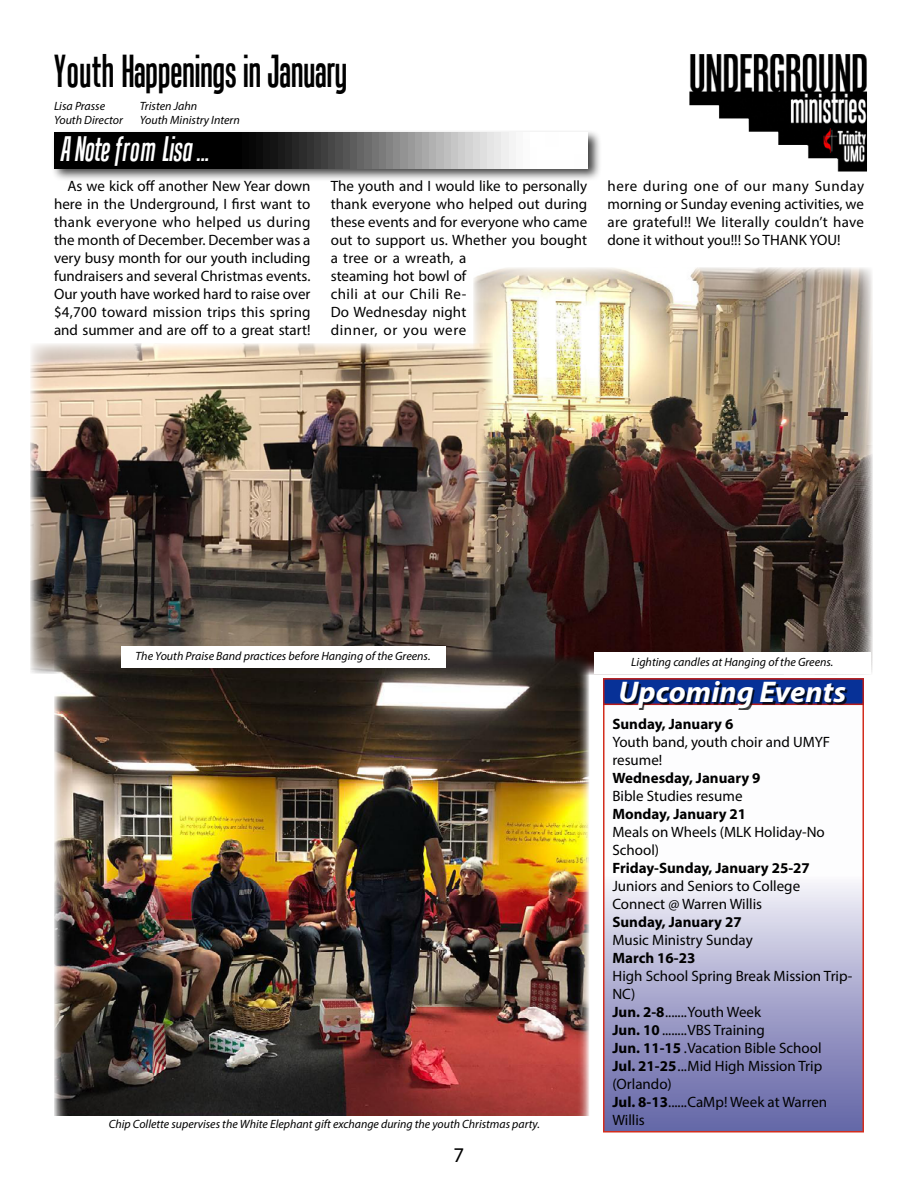
<style>
.page{position:relative;width:918px;height:1188px;background:#fff}
.page>*{position:absolute;margin:0;border:0;box-sizing:border-box;transform-origin:0 0}
.t1{font:45px "Tandelle";color:#000}
.t2{font:italic 34.5px "Tandelle";color:#fff}
.t3{font:italic 700 30px "Myriad Pro";color:#fff}
.t4{font:21px "Myriad Pro";color:#000}
.t5{font:15px/18px "Myriad Pro";color:#000}
.t6{font:700 15px "Myriad Pro";color:#000}
.t7{font:italic 12px/13.5px "Myriad Pro";color:#000}
.s1{font-weight:700}
</style>
<div class="page">
<svg style="left:606px;top:705px;width:255px;height:424px"></svg>
<div style="left:603px;top:678px;width:261px;height:454px;border:2px solid #d32d1d"></div>
<div style="left:51px;top:130px;width:551px;height:51px;background:#000;opacity:.75"></div>
<img style="left:54px;top:132px;width:534px;height:36px">
<img style="left:689px;top:54px;width:178px;height:118px">
<div style="left:603px;top:678px;width:261px;height:27px;background:#073197;border:2px solid #b31d1e"></div>
<div style="left:623px;top:683px;width:225px;height:27px;background:#000;opacity:.75"></div>
<img style="left:473px;top:268px;width:400px;height:406px">
<img style="left:30px;top:343px;width:462px;height:331px">
<img style="left:54px;top:654px;width:536px;height:462px">
<div style="left:594px;top:653px;width:277px;height:21px;background:#fff"></div>
<div style="left:121px;top:646px;width:324px;height:22px;background:#fff"></div>
<h1 class="t1" style="left:54px;top:45px;width:295px">Youth Happenings in January</h1>
<p class="t7" style="left:54px;top:99px;width:70px">Lisa Prasse<br>Youth Director</p>
<p class="t7" style="left:140px;top:99px;width:101px">Tristen Jahn<br>Youth Ministry Intern</p>
<h2 class="t2" style="left:60px;top:129px;width:150px">A Note from Lisa ...</h2>
<p class="t5" style="left:54px;top:177px;width:258px;text-align:justify;text-indent:14px">As we kick off another New Year down here in the Underground, I first want to thank everyone who helped us during the month of December. December was a very busy month for our youth including fundraisers and several Christmas events.<br>Our youth have worked hard to raise over $4,700 toward mission trips this spring and summer and are off to a great start!</p>
<p class="t5" style="left:331px;top:177px;width:258px">The youth and I would like to personally thank everyone who helped out during these events and for everyone who came out to support us. Whether you bought a tree or a wreath, a<br>steaming hot bowl of<br>chili at our Chili Re-<br>Do Wednesday night<br>dinner, or you were</p>
<p class="t5" style="left:608px;top:177px;width:258px;text-align:justify">here during one of our many Sunday morning or Sunday evening activities, we are grateful!! We literally couldn’t have done it without you!!! So THANK YOU!</p>
<p class="t7" style="left:136px;top:649px;width:296px">The Youth Praise Band practices before Hanging of the Greens.</p>
<p class="t7" style="left:109px;top:1117px;width:433px">Chip Collette supervises the White Elephant gift exchange during the youth Christmas party.</p>
<h3 class="t4" style="left:454px;top:1142px;width:12px">7</h3>
<p class="t7" style="left:631px;top:655px;width:204px">Lighting candles at Hanging of the Greens.</p>
<h3 class="t3" style="left:618px;top:673px;width:229px">Upcoming Events</h3>
<p class="t6" style="left:612px;top:714px;width:123px">Sunday, January 6</p>
<p class="t5" style="left:612px;top:733px;width:219px">Youth band, youth choir and UMYF resume!</p>
<p class="t6" style="left:612px;top:768px;width:150px">Wednesday, January 9</p>
<p class="t5" style="left:612px;top:787px;width:132px">Bible Studies resume</p>
<p class="t6" style="left:612px;top:804px;width:135px">Monday, January 21</p>
<p class="t5" style="left:612px;top:823px;width:214px">Meals on Wheels (MLK Holiday-No<br>School)</p>
<p class="t6" style="left:612px;top:858px;width:199px">Friday-Sunday, January 25-27</p>
<p class="t5" style="left:612px;top:877px;width:189px">Juniors and Seniors to College<br>Connect @ Warren Willis</p>
<p class="t6" style="left:612px;top:912px;width:131px">Sunday, January 27</p>
<p class="t5" style="left:612px;top:931px;width:142px">Music Ministry Sunday</p>
<p class="t6" style="left:612px;top:948px;width:84px">March 16-23</p>
<p class="t5" style="left:612px;top:967px;width:242px">High School Spring Break Mission Trip-<br>NC)<br><span class="s1">Jun. 2-8</span>.......Youth Week<br><span class="s1">Jun. 10</span> ........VBS Training<br><span class="s1">Jun. 11-15</span> .Vacation Bible School<br><span class="s1">Jul. 21-25</span>...Mid High Mission Trip (Orlando)<br><span class="s1">Jul. 8-13</span>......CaMp! Week at Warren<br>Willis</p>
</div>
